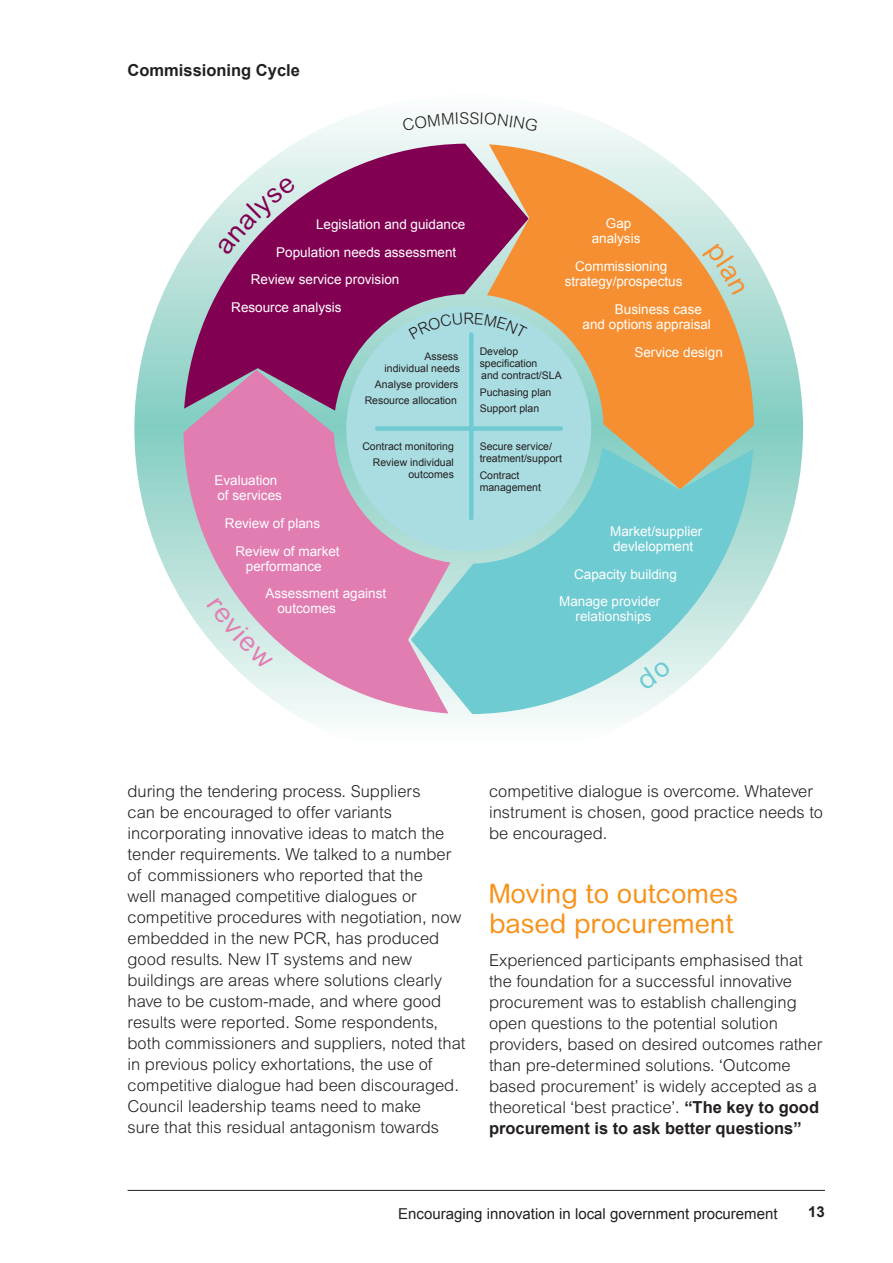
<style>
.page{position:relative;width:893px;height:1263px;background:#fff}
.page>*{position:absolute;margin:0;border:0;box-sizing:border-box;transform-origin:0 0}
.A4_Subhead{font:27px/30px "Arial Rounded MT";color:#f7931d}
.A4_Body{font:300 16.5px/21px "Arial MT Std";color:#231f20}
.A4_Body-2{font:700 16.5px "Arial";color:#231f20}
.A4_Subhead-2{font:300 15.75px "Arial Rounded MT Std";color:#231f20}
.t1{font:15px "Arial";color:#231f20}
.t2{font:700 15px "Arial";color:#231f20}
.A4_Body-3{font:13.5px/15px "Arial";color:#fff}
.A4_Body-4{font:10.5px/12px "Arial";color:#231f20}
.s1{font-family:"Arial";font-weight:700}
</style>
<div class="page">
<hr style="left:128px;top:1190px;width:697px;height:1px;background:#231f20">
<svg style="left:134px;top:95px;width:669px;height:668px"></svg>
<svg style="left:529px;top:144px;width:225px;height:345px;background:#eca965"></svg>
<svg style="left:183px;top:370px;width:228px;height:343px;background:#de9bc0"></svg>
<svg style="left:411px;top:447px;width:342px;height:267px;background:#94d1d3"></svg>
<svg style="left:184px;top:144px;width:345px;height:267px;background:#9e477a"></svg>
<div style="left:346px;top:306px;width:245px;height:245px;background:#aadde1;border-radius:50%"></div>
<hr style="left:469px;top:334px;width:4px;height:184px;background:#6fcbd2">
<div style="left:377px;top:426px;width:184px;height:5px;background:#6fcbd2"></div>
<svg style="left:702px;top:244px;width:44px;height:52px;background:#c5d6c2"></svg>
<svg style="left:206px;top:597px;width:67px;height:72px;background:#d8dbe0"></svg>
<svg style="left:635px;top:660px;width:37px;height:30px"></svg>
<svg style="left:217px;top:176px;width:79px;height:80px;background:#c0afc1"></svg>
<svg style="left:409px;top:312px;width:21px;height:10px"></svg>
<svg style="left:511px;top:313px;width:17px;height:8px"></svg>
<div style="left:402px;top:112px;width:136px;height:20px;background:#f2faf8"></div>
<p class="A4_Body-2" style="left:128px;top:59px;width:174px">Commissioning Cycle</p>
<p class="A4_Body-3" style="left:592px;top:216px;width:50px;text-align:center">Gap analysis</p>
<p class="A4_Body-3" style="left:565px;top:259px;width:119px;text-align:center">Commissioning strategy/prospectus</p>
<p class="A4_Body-3" style="left:583px;top:302px;width:130px;text-indent:32px">Business case and options appraisal</p>
<p class="A4_Body-3" style="left:634px;top:345px;width:90px">Service design</p>
<p class="A4_Body-3" style="left:316px;top:217px;width:151px">Legislation and guidance</p>
<p class="A4_Body-3" style="left:276px;top:244px;width:182px">Population needs assessment</p>
<p class="A4_Body-3" style="left:251px;top:272px;width:150px">Review service provision</p>
<p class="A4_Body-3" style="left:231px;top:300px;width:112px">Resource analysis</p>
<p class="A4_Subhead-2" style="left:463px;top:309px;width:12px">R</p>
<p class="A4_Body-4" style="left:480px;top:346px;width:84px">Develop specification<br>and contract/SLA</p>
<p class="A4_Body-4" style="left:480px;top:386px;width:73px">Puchasing plan</p>
<p class="A4_Body-4" style="left:480px;top:402px;width:61px">Support plan</p>
<p class="A4_Body-4" style="left:480px;top:441px;width:84px">Secure service/ treatment/support</p>
<p class="A4_Body-4" style="left:480px;top:469px;width:63px">Contract management</p>
<p class="A4_Body-4" style="left:385px;top:350px;width:77px;text-align:right">Assess individual needs</p>
<p class="A4_Body-4" style="left:375px;top:378px;width:85px">Analyse providers</p>
<p class="A4_Body-4" style="left:365px;top:395px;width:94px">Resource allocation</p>
<p class="A4_Body-4" style="left:362px;top:440px;width:93px">Contract monitoring</p>
<p class="A4_Body-4" style="left:373px;top:456px;width:83px;text-align:right">Review individual outcomes</p>
<p class="A4_Body-3" style="left:214px;top:473px;width:69px">Evaluation of services</p>
<p class="A4_Body-3" style="left:225px;top:516px;width:97px">Review of plans</p>
<p class="A4_Body-3" style="left:235px;top:544px;width:106px;text-align:center">Review of market performance</p>
<p class="A4_Body-3" style="left:277px;top:586px;width:110px;text-indent:-12px">Assessment against outcomes</p>
<p class="A4_Body-3" style="left:610px;top:524px;width:94px">Market/supplier devlelopment</p>
<p class="A4_Body-3" style="left:574px;top:566px;width:104px">Capacity building</p>
<p class="A4_Body-3" style="left:559px;top:594px;width:103px;text-align:center">Manage provider relationships</p>
<p class="A4_Body" style="left:128px;top:780px;width:339px">during the tendering process. Suppliers<br>can be encouraged to offer variants incorporating innovative ideas to match the tender requirements. We talked to a number of commissioners who reported that the<br>well managed competitive dialogues or competitive procedures with negotiation, now embedded in the new PCR, has produced good results. New IT systems and new buildings are areas where solutions clearly have to be custom-made, and where good results were reported. Some respondents, both commissioners and suppliers, noted that in previous policy exhortations, the use of competitive dialogue had been discouraged.<br>Council leadership teams need to make<br>sure that this residual antagonism towards</p>
<p class="A4_Body" style="left:489px;top:780px;width:336px">competitive dialogue is overcome. Whatever instrument is chosen, good practice needs to be encouraged.</p>
<p class="A4_Subhead" style="left:489px;top:878px;width:251px">Moving to outcomes based procurement</p>
<p class="A4_Body" style="left:489px;top:950px;width:335px">Experienced participants emphasised that the foundation for a successful innovative procurement was to establish challenging open questions to the potential solution providers, based on desired outcomes rather than pre-determined solutions. ‘Outcome based procurement’ is widely accepted as a theoretical ‘best practice’. <span class="s1">“The key to good procurement is to ask better questions”</span></p>
<p class="t1" style="left:398px;top:1203px;width:381px">Encouraging innovation in local government procurement</p>
<p class="t2" style="left:808px;top:1202px;width:18px">13</p>
</div>
